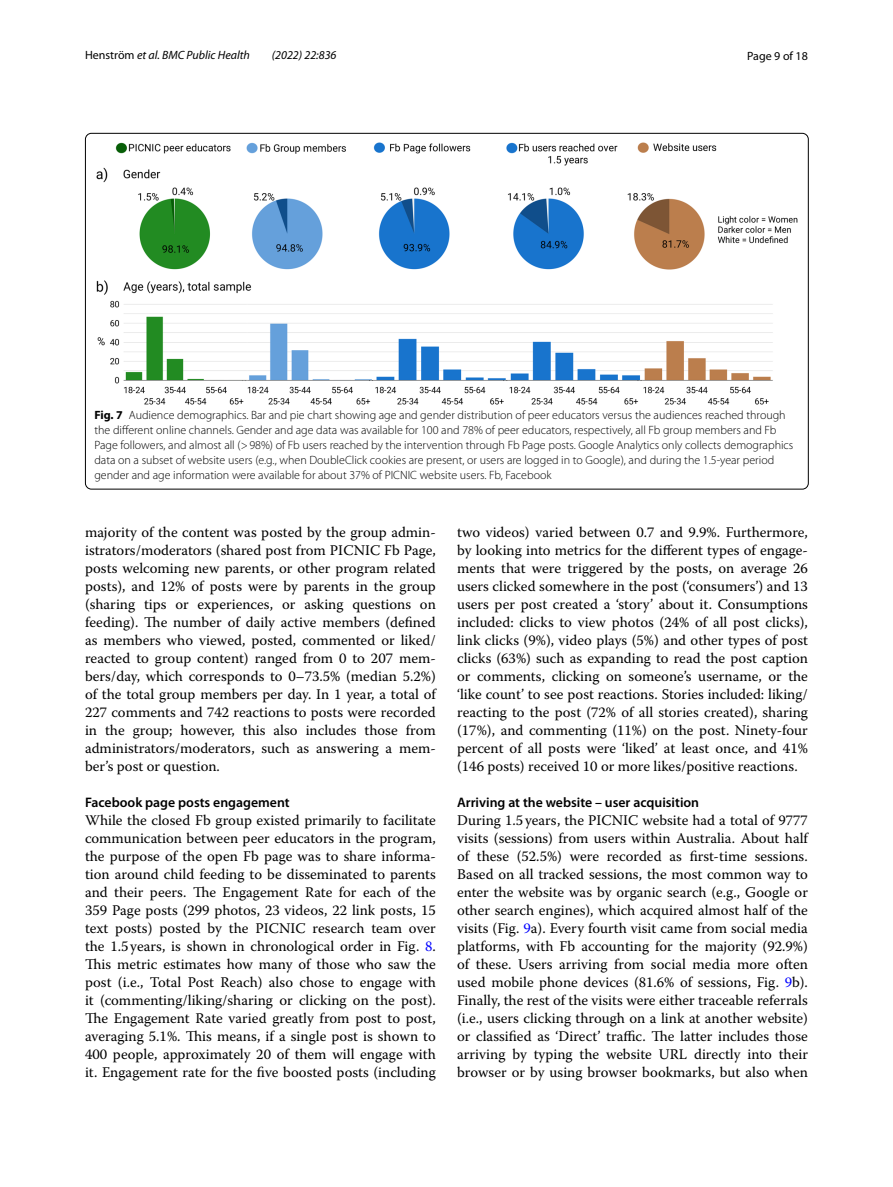
<style>
.page{position:relative;width:893px;height:1187px;background:#fff}
.page>*{position:absolute;margin:0;border:0;box-sizing:border-box;transform-origin:0 0}
.t1{font:14.7px/18px "Warnock Pro";color:#000;text-align:justify}
.t2{font:600 13.8px "Myriad Pro";color:#000}
.t3{font:300 12px/15px "Myriad Pro";color:#000}
.t4{font:italic 12px "Myriad Pro";color:#000}
.t5{font:12px "Myriad Pro";color:#000}
.s1{font-style:normal}
.s2{font-weight:700}
.s3{color:#00f}
</style>
<div class="page">
<img style="left:97px;top:142px;width:700px;height:262px">
<p class="t4" style="left:85px;top:48px;width:166px"><span class="s1">Henström</span> et al. BMC Public Health</p>
<p class="t4" style="left:272px;top:48px;width:66px">(2022) 22:836</p>
<p class="t5" style="left:747px;top:48px;width:62px">Page 9 of 18</p>
<p class="t3" style="left:94px;top:408px;width:700px"><span class="s2">Fig. 7</span> Audience demographics. Bar and pie chart showing age and gender distribution of peer educators versus the audiences reached through the different online channels. Gender and age data was available for 100 and 78% of peer educators, respectively, all Fb group members and Fb Page followers, and almost all (&gt;98%) of Fb users reached by the intervention through Fb Page posts. Google Analytics only collects demographics data on a subset of website users (e.g., when DoubleClick cookies are present, or users are logged in to Google), and during the 1.5-year period gender and age information were available for about 37% of PICNIC website users. Fb, Facebook</p>
<p class="t1" style="left:85px;top:522px;width:352px">majority of the content was posted by the group admin&shy;istrators/moderators (shared post from PICNIC Fb Page, posts welcoming new parents, or other program related posts), and 12% of posts were by parents in the group (sharing tips or experiences, or asking questions on feeding). The number of daily active members (defined as members who viewed, posted, commented or liked/ reacted to group content) ranged from 0 to 207 mem&shy;bers/day, which corresponds to 0–73.5% (median 5.2%) of the total group members per day. In 1 year, a total of 227 comments and 742 reactions to posts were recorded in the group; however, this also includes those from administrators/moderators, such as answering a mem&shy;ber’s post or question.</p>
<p class="t2" style="left:85px;top:793px;width:206px">Facebook page posts engagement</p>
<p class="t1" style="left:85px;top:810px;width:352px">While the closed Fb group existed primarily to facilitate communication between peer educators in the program, the purpose of the open Fb page was to share informa&shy;tion around child feeding to be disseminated to parents and their peers. The Engagement Rate for each of the 359 Page posts (299 photos, 23 videos, 22 link posts, 15 text posts) posted by the PICNIC research team over the 1.5years, is shown in chronological order in Fig. <span class="s3">8</span>.<br>This metric estimates how many of those who saw the post (i.e., Total Post Reach) also chose to engage with it (commenting/liking/sharing or clicking on the post).<br>The Engagement Rate varied greatly from post to post, averaging 5.1%. This means, if a single post is shown to 400 people, approximately 20 of them will engage with it. Engagement rate for the five boosted posts (including</p>
<p class="t1" style="left:457px;top:522px;width:352px">two videos) varied between 0.7 and 9.9%. Furthermore, by looking into metrics for the different types of engage&shy;ments that were triggered by the posts, on average 26 users clicked somewhere in the post (‘consumers’) and 13 users per post created a ‘story’ about it. Consumptions included: clicks to view photos (24% of all post clicks), link clicks (9%), video plays (5%) and other types of post clicks (63%) such as expanding to read the post caption or comments, clicking on someone’s username, or the ‘like count’ to see post reactions. Stories included: liking/ reacting to the post (72% of all stories created), sharing (17%), and commenting (11%) on the post. Ninety-four percent of all posts were ‘liked’ at least once, and 41% (146 posts) received 10 or more likes/positive reactions.</p>
<p class="t2" style="left:457px;top:793px;width:244px">Arriving at the website – user acquisition</p>
<p class="t1" style="left:457px;top:810px;width:352px">During 1.5years, the PICNIC website had a total of 9777 visits (sessions) from users within Australia. About half of these (52.5%) were recorded as first-time sessions.<br>Based on all tracked sessions, the most common way to enter the website was by organic search (e.g., Google or other search engines), which acquired almost half of the visits (Fig. <span class="s3">9</span>a). Every fourth visit came from social media platforms, with Fb accounting for the majority (92.9%) of these. Users arriving from social media more often used mobile phone devices (81.6% of sessions, Fig. <span class="s3">9</span>b).<br>Finally, the rest of the visits were either traceable referrals (i.e., users clicking through on a link at another website) or classified as ‘Direct’ traffic. The latter includes those arriving by typing the website URL directly into their browser or by using browser bookmarks, but also when</p>
</div>
